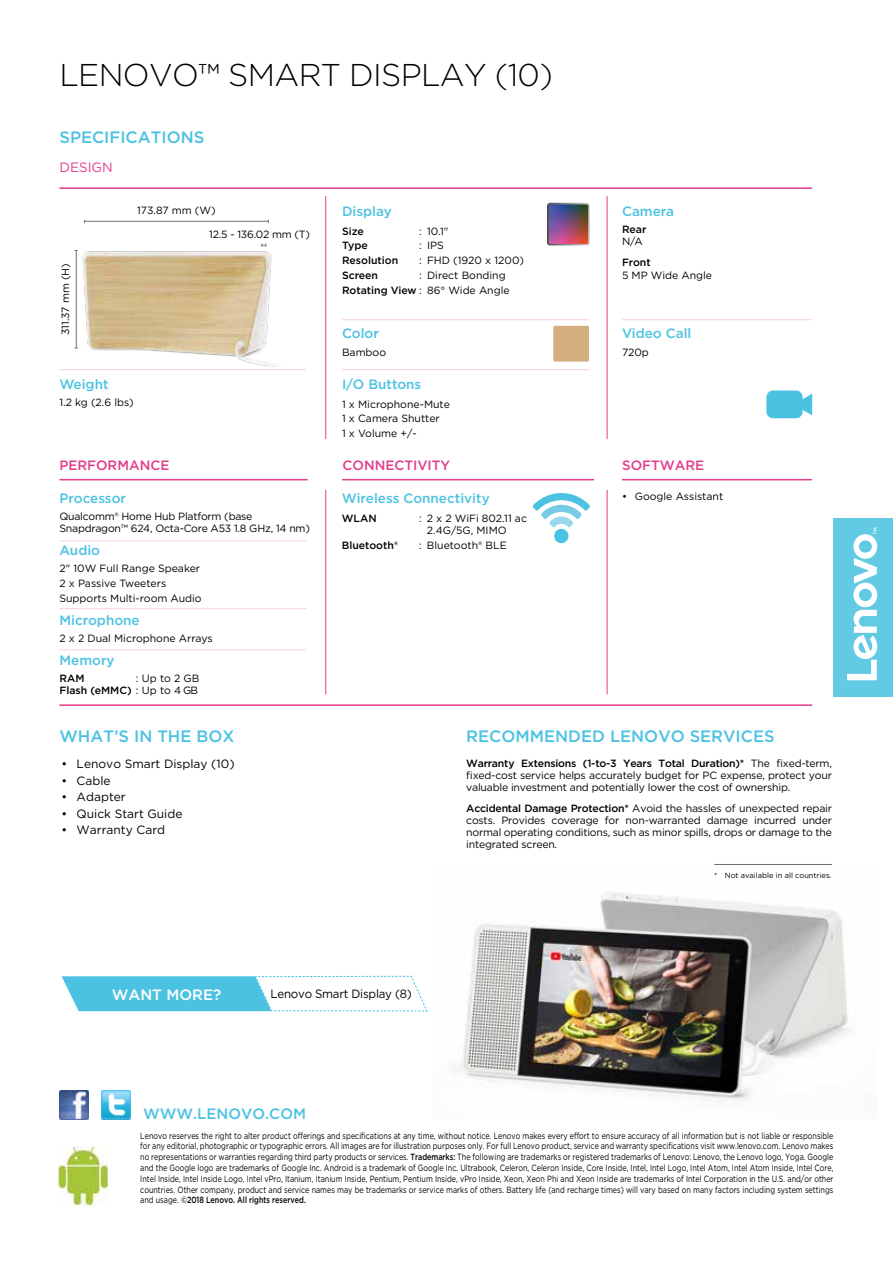
<style>
.page{position:relative;width:893px;height:1263px;background:#fff}
.page>*{position:absolute;margin:0;border:0;box-sizing:border-box;transform-origin:0 0}
.t1{font:300 31.5px "Gotham";letter-spacing:-.02em;color:#000}
.t2{font:500 16.5px "Gotham";color:#4cc2e2}
.t3{font:500 15px "Gotham";color:#4cc2e2}
.t4{font:500 15px "Gotham";color:#fff}
.t5{font:500 13.5px "Gotham";color:#4cc2e2}
.t6{font:500 13.5px "Gotham";color:#e33d8a}
.t7{font:13.5px "Gotham";color:#e33d8a}
.t8{font:12px "Gotham";color:#000}
.t9{font:12px "Gotham";letter-spacing:-.02em;color:#000;scale:.96 1}
.t10{font:10.5px/14.7px "Gotham";letter-spacing:-.01em;color:#000}
.t11{font:500 10.5px "Gotham";color:#000}
.t12{font:9px/10.8px "Gotham";color:#000;text-align:justify;scale:.8 1}
.t13{font:7.5px "Gotham";color:#000}
.s1{font-weight:500}
</style>
<div class="page">
<img style="left:58px;top:1145px;width:50px;height:60px">
<img style="left:102px;top:1090px;width:28px;height:29px">
<img style="left:60px;top:1090px;width:28px;height:29px">
<img style="left:453px;top:892px;width:397px;height:210px">
<div style="left:833px;top:518px;width:60px;height:179px;background:#62cae3"></div>
<svg style="left:847px;top:528px;width:30px;height:152px"></svg>
<img style="left:547px;top:203px;width:43px;height:42px">
<svg style="left:533px;top:493px;width:57px;height:50px"></svg>
<hr style="left:59px;top:540px;width:247px;height:1px;background:#e33d8a">
<hr style="left:59px;top:608px;width:247px;height:1px;background:#e33d8a">
<hr style="left:342px;top:319px;width:247px;height:1px;background:#e33d8a">
<hr style="left:59px;top:649px;width:247px;height:1px;background:#e33d8a">
<hr style="left:622px;top:319px;width:190px;height:1px;background:#e33d8a">
<hr style="left:59px;top:704px;width:753px;height:2px;background:#e33d8a">
<hr style="left:325px;top:196px;width:1px;height:243px;background:#e33d8a">
<hr style="left:607px;top:196px;width:1px;height:243px;background:#e33d8a">
<hr style="left:325px;top:490px;width:1px;height:204px;background:#e33d8a">
<hr style="left:607px;top:490px;width:1px;height:204px;background:#e33d8a">
<hr style="left:59px;top:479px;width:249px;height:1px;background:#e33d8a">
<hr style="left:342px;top:479px;width:252px;height:1px;background:#e33d8a">
<hr style="left:622px;top:479px;width:190px;height:1px;background:#e33d8a">
<hr style="left:59px;top:187px;width:753px;height:2px;background:#e33d8a">
<svg style="left:553px;top:326px;width:36px;height:36px"></svg>
<hr style="left:342px;top:369px;width:247px;height:1px;background:#e33d8a">
<hr style="left:59px;top:369px;width:247px;height:1px;background:#e33d8a">
<svg style="left:766px;top:390px;width:47px;height:29px"></svg>
<img style="left:59px;top:243px;width:243px;height:127px">
<hr style="left:85px;top:221px;width:183px;height:1px;background:#707272">
<svg style="left:261px;top:243px;width:5px;height:4px"></svg>
<hr style="left:76px;top:250px;width:1px;height:98px;background:#707272">
<hr style="left:714px;top:864px;width:118px;height:1px;background:#6d6e71">
<svg style="left:62px;top:975px;width:366px;height:37px"></svg>
<h1 class="t1" style="left:60px;top:55px;width:495px">LENOVO™ SMART DISPLAY (10)</h1>
<h2 class="t2" style="left:59px;top:126px;width:146px">SPECIFICATIONS</h2>
<h3 class="t7" style="left:59px;top:158px;width:55px">DESIGN</h3>
<p class="t10" style="left:58px;top:335px;width:74px;rotate:-90deg">311.37 mm (H)</p>
<p class="t10" style="left:137px;top:203px;width:80px">173.87 mm (W)</p>
<p class="t10" style="left:209px;top:226px;width:102px">12.5 - 136.02 mm (T)</p>
<h3 class="t5" style="left:59px;top:375px;width:51px">Weight</h3>
<p class="t10" style="left:59px;top:395px;width:76px">1.2 kg (2.6 lbs)</p>
<h3 class="t5" style="left:342px;top:202px;width:51px">Display</h3>
<p class="t11" style="left:342px;top:224px;width:23px">Size</p>
<p class="t10" style="left:419px;top:223px;width:31px">: 10.1"</p>
<p class="t11" style="left:342px;top:239px;width:27px">Type</p>
<p class="t10" style="left:419px;top:238px;width:26px">: IPS</p>
<p class="t11" style="left:342px;top:253px;width:58px">Resolution</p>
<p class="t10" style="left:419px;top:253px;width:106px">: FHD (1920 x 1200)</p>
<p class="t11" style="left:342px;top:268px;width:38px">Screen</p>
<p class="t10" style="left:342px;top:268px;width:169px;text-indent:77px">: Direct Bonding<br><span class="s1">Rotating View</span> : 86° Wide Angle</p>
<h3 class="t5" style="left:342px;top:324px;width:39px">Color</h3>
<p class="t10" style="left:342px;top:345px;width:46px">Bamboo</p>
<h3 class="t5" style="left:342px;top:375px;width:81px">I/O Buttons</h3>
<p class="t10" style="left:342px;top:396px;width:109px">1 x Microphone-Mute<br>1 x Camera Shutter<br>1 x Volume +/-</p>
<h3 class="t5" style="left:622px;top:202px;width:54px">Camera</h3>
<p class="t11" style="left:622px;top:222px;width:26px">Rear</p>
<p class="t10" style="left:622px;top:234px;width:22px">N/A</p>
<p class="t11" style="left:622px;top:256px;width:30px">Front</p>
<p class="t10" style="left:622px;top:268px;width:92px">5 MP Wide Angle</p>
<h3 class="t5" style="left:622px;top:324px;width:71px">Video Call</h3>
<p class="t10" style="left:622px;top:345px;width:28px">720p</p>
<h3 class="t6" style="left:59px;top:456px;width:111px">PERFORMANCE</h3>
<h3 class="t6" style="left:343px;top:456px;width:109px">CONNECTIVITY</h3>
<h3 class="t6" style="left:622px;top:456px;width:84px">SOFTWARE</h3>
<h3 class="t5" style="left:59px;top:489px;width:68px">Processor</h3>
<p class="t10" style="left:622px;top:489px;width:103px">• Google Assistant</p>
<p class="t10" style="left:59px;top:509px;width:252px;line-height:12.6px">Qualcomm® Home Hub Platform (base<br>Snapdragon™ 624, Octa-Core A53 1.8 GHz, 14 nm)</p>
<h3 class="t5" style="left:59px;top:542px;width:42px">Audio</h3>
<p class="t10" style="left:59px;top:561px;width:144px">2" 10W Full Range Speaker<br>2 x Passive Tweeters<br>Supports Multi-room Audio</p>
<h3 class="t5" style="left:59px;top:611px;width:82px">Microphone</h3>
<p class="t10" style="left:59px;top:630px;width:155px">2 x 2 Dual Microphone Arrays</p>
<h3 class="t5" style="left:59px;top:651px;width:57px">Memory</h3>
<p class="t11" style="left:59px;top:671px;width:27px">RAM</p>
<h3 class="t5" style="left:342px;top:489px;width:149px">Wireless Connectivity</h3>
<p class="t11" style="left:342px;top:511px;width:36px">WLAN</p>
<p class="t10" style="left:427px;top:511px;width:102px;line-height:12.6px;text-indent:-8px">: 2 x 2 WiFi 802.11 ac<br>2.4G/5G, MIMO</p>
<p class="t11" style="left:342px;top:538px;width:58px">Bluetooth®</p>
<p class="t10" style="left:419px;top:538px;width:89px">: Bluetooth® BLE</p>
<p class="t10" style="left:59px;top:672px;width:141px;line-height:12.6px;text-align:right">: Up to 2 GB<br><span class="s1">Flash (eMMC)</span> : Up to 4 GB</p>
<h2 class="t2" style="left:60px;top:725px;width:176px">WHAT’S IN THE BOX</h2>
<h3 class="t8" style="left:62px;top:756px;width:174px">• Lenovo Smart Display (10)</h3>
<h3 class="t8" style="left:62px;top:773px;width:51px">• Cable</h3>
<h3 class="t8" style="left:62px;top:789px;width:66px">• Adapter</h3>
<h3 class="t8" style="left:62px;top:806px;width:122px">• Quick Start Guide</h3>
<h3 class="t8" style="left:62px;top:822px;width:105px">• Warranty Card</h3>
<h3 class="t4" style="left:112px;top:984px;width:111px">WANT MORE?</h3>
<h3 class="t9" style="left:271px;top:986px;width:149px">Lenovo Smart Display (8)</h3>
<h3 class="t3" style="left:143px;top:1104px;width:165px">WWW.LENOVO.COM</h3>
<h2 class="t2" style="left:466px;top:725px;width:310px">RECOMMENDED LENOVO SERVICES</h2>
<p class="t10" style="left:466px;top:757px;width:367px;line-height:12px;text-align:justify"><span class="s1">Warranty Extensions (1-to-3 Years Total Duration)*</span> The fixed-term, fixed-cost service helps accurately budget for PC expense, protect your valuable investment and potentially lower the cost of ownership.</p>
<p class="t10" style="left:466px;top:802px;width:367px;line-height:12px;text-align:justify"><span class="s1">Accidental Damage Protection*</span> Avoid the hassles of unexpected repair costs. Provides coverage for non-warranted damage incurred under normal operating conditions, such as minor spills, drops or damage to the integrated screen.</p>
<p class="t13" style="left:714px;top:870px;width:119px">* Not available in all countries.</p>
<p class="t12" style="left:140px;top:1130px;width:868px">Lenovo reserves the right to alter product offerings and specifications at any time, without notice. Lenovo makes every effort to ensure accuracy of all information but is not liable or responsible for any editorial, photographic or typographic errors. All images are for illustration purposes only. For full Lenovo product, service and warranty specifications visit www.lenovo.com. Lenovo makes no representations or warranties regarding third party products or services. <span class="s1">Trademarks:</span> The following are trademarks or registered trademarks of Lenovo: Lenovo, the Lenovo logo, Yoga. Google and the Google logo are trademarks of Google Inc. Android is a trademark of Google Inc. Ultrabook, Celeron, Celeron Inside, Core Inside, Intel, Intel Logo, Intel Atom, Intel Atom Inside, Intel Core, Intel Inside, Intel Inside Logo, Intel vPro, Itanium, Itanium Inside, Pentium, Pentium Inside, vPro Inside, Xeon, Xeon Phi and Xeon Inside are trademarks of Intel Corporation in the U.S. and/or other countries. Other company, product and service names may be trademarks or service marks of others. Battery life (and recharge times) will vary based on many factors including system settings and usage. <span class="s1">©2018 Lenovo. All rights reserved.</span></p>
</div>
